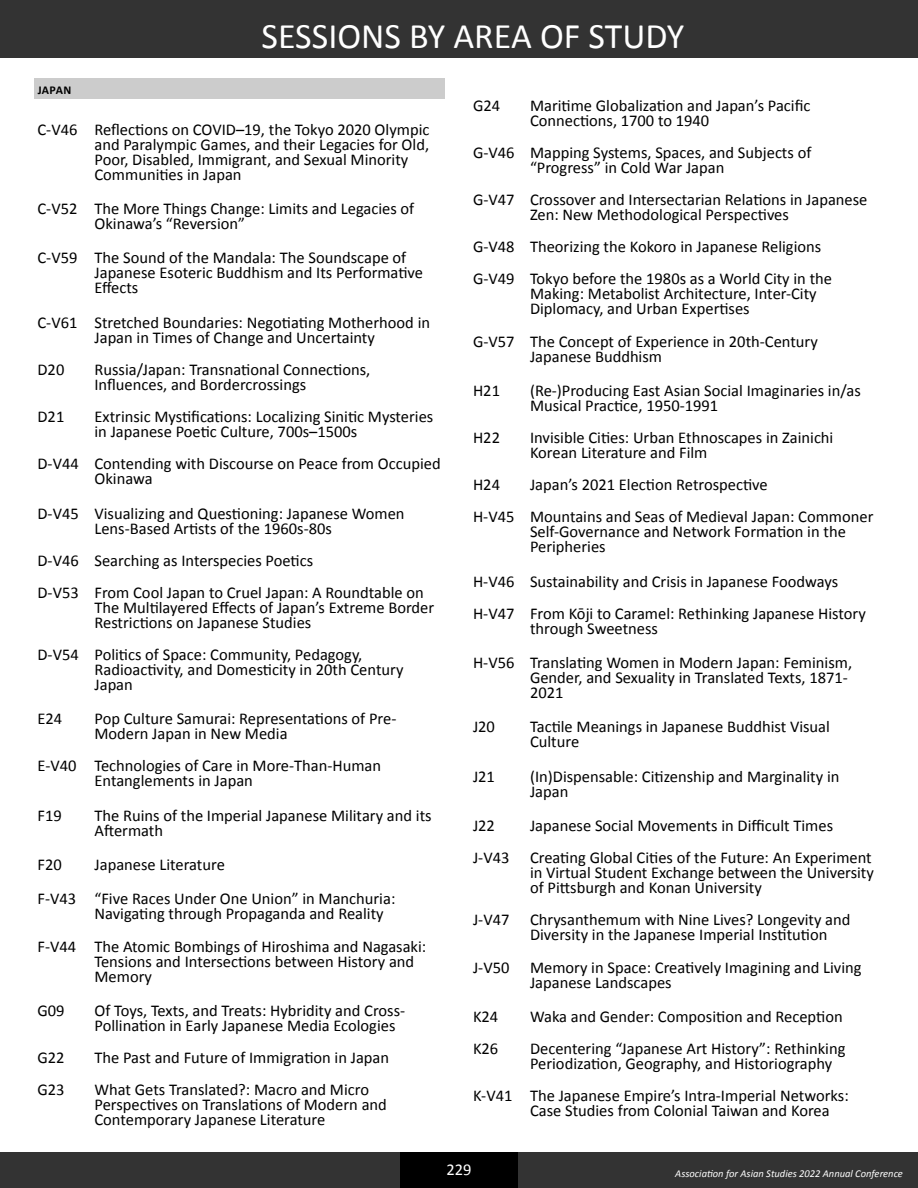
<style>
.page{position:relative;width:918px;height:1188px;background:#fff}
.page>*{position:absolute;margin:0;border:0;box-sizing:border-box;transform-origin:0 0}
.t1{font:36px "Calibri";color:#fff}
.Participant_Title{font:16.5px/15px "Calibri";color:#000}
.t2{font:16.5px "Calibri";color:#fff}
.Participant_Title-2{font:700 12px "Calibri";letter-spacing:.03em;color:#000}
.t3{font:italic 10.5px "Calibri";color:#fff}
</style>
<div class="page">
<div style="left:0;top:0;width:918px;height:58px;background:#333"></div>
<div style="left:0;top:1152px;width:918px;height:36px;background:#333"></div>
<div style="left:400px;top:1152px;width:118px;height:36px;background:#000"></div>
<div style="left:34px;top:78px;width:412px;height:21px;background:#ccc"></div>
<h1 class="t1" style="left:262px;top:11px;width:424px">SESSIONS BY AREA OF STUDY</h1>
<p class="Participant_Title-2" style="left:38px;top:81px;width:35px">JAPAN</p>
<p class="Participant_Title" style="left:94px;top:121px;width:336px;text-indent:-57px">C-V46 Reflections on COVID–19, the Tokyo 2020 Olympic and Paralympic Games, and their Legacies for Old, Poor, Disabled, Immigrant, and Sexual Minority Communities in Japan</p>
<p class="Participant_Title" style="left:94px;top:201px;width:321px;text-indent:-57px">C-V52 The More Things Change: Limits and Legacies of<br>Okinawa’s “Reversion”</p>
<p class="Participant_Title" style="left:94px;top:250px;width:330px;text-indent:-57px">C-V59 The Sound of the Mandala: The Soundscape of<br>Japanese Esoteric Buddhism and Its Performative<br>Effects</p>
<p class="Participant_Title" style="left:38px;top:314px;width:394px;text-align:center">C-V61 Stretched Boundaries: Negotiating Motherhood in<br>Japan in Times of Change and Uncertainty</p>
<p class="Participant_Title" style="left:38px;top:361px;width:28px">D20</p>
<p class="Participant_Title" style="left:94px;top:361px;width:277px">Russia/Japan: Transnational Connections,<br>Influences, and Bordercrossings</p>
<p class="Participant_Title" style="left:38px;top:409px;width:28px">D21</p>
<p class="Participant_Title" style="left:94px;top:409px;width:340px">Extrinsic Mystifications: Localizing Sinitic Mysteries in Japanese Poetic Culture, 700s–1500s</p>
<p class="Participant_Title" style="left:94px;top:456px;width:348px;text-indent:-57px">D-V44 Contending with Discourse on Peace from Occupied<br>Okinawa</p>
<p class="Participant_Title" style="left:94px;top:505px;width:312px;text-indent:-57px">D-V45 Visualizing and Questioning: Japanese Women<br>Lens-Based Artists of the 1960s-80s</p>
<p class="Participant_Title" style="left:38px;top:552px;width:277px">D-V46 Searching as Interspecies Poetics</p>
<p class="Participant_Title" style="left:94px;top:584px;width:341px;text-indent:-57px">D-V53 From Cool Japan to Cruel Japan: A Roundtable on<br>The Multilayered Effects of Japan’s Extreme Border<br>Restrictions on Japanese Studies</p>
<p class="Participant_Title" style="left:94px;top:647px;width:311px;text-indent:-57px">D-V54 Politics of Space: Community, Pedagogy,<br>Radioactivity, and Domesticity in 20th Century<br>Japan</p>
<p class="Participant_Title" style="left:38px;top:711px;width:26px">E24</p>
<p class="Participant_Title" style="left:94px;top:711px;width:303px">Pop Culture Samurai: Representations of Pre-<br>Modern Japan in New Media</p>
<p class="Participant_Title" style="left:94px;top:758px;width:288px;text-indent:-57px">E-V40 Technologies of Care in More-Than-Human<br>Entanglements in Japan</p>
<p class="Participant_Title" style="left:38px;top:807px;width:26px">F19</p>
<p class="Participant_Title" style="left:94px;top:807px;width:339px">The Ruins of the Imperial Japanese Military and its<br>Aftermath</p>
<p class="Participant_Title" style="left:38px;top:857px;width:26px">F20</p>
<p class="Participant_Title" style="left:95px;top:857px;width:132px">Japanese Literature</p>
<p class="Participant_Title" style="left:94px;top:891px;width:302px;text-indent:-57px">F-V43 “Five Races Under One Union” in Manchuria:<br>Navigating through Propaganda and Reality</p>
<p class="Participant_Title" style="left:94px;top:938px;width:333px;text-indent:-57px">F-V44 The Atomic Bombings of Hiroshima and Nagasaki:<br>Tensions and Intersections between History and<br>Memory</p>
<p class="Participant_Title" style="left:38px;top:1003px;width:29px">G09</p>
<p class="Participant_Title" style="left:94px;top:1003px;width:312px">Of Toys, Texts, and Treats: Hybridity and Cross-<br>Pollination in Early Japanese Media Ecologies</p>
<p class="Participant_Title" style="left:38px;top:1050px;width:29px">G22</p>
<p class="Participant_Title" style="left:95px;top:1050px;width:296px">The Past and Future of Immigration in Japan</p>
<p class="Participant_Title" style="left:38px;top:1082px;width:29px">G23</p>
<p class="Participant_Title" style="left:94px;top:1082px;width:294px">What Gets Translated?: Macro and Micro<br>Perspectives on Translations of Modern and<br>Contemporary Japanese Literature</p>
<p class="Participant_Title" style="left:473px;top:97px;width:29px">G24</p>
<p class="Participant_Title" style="left:530px;top:97px;width:282px">Maritime Globalization and Japan’s Pacific<br>Connections, 1700 to 1940</p>
<p class="Participant_Title" style="left:530px;top:145px;width:283px;text-indent:-57px">G-V46 Mapping Systems, Spaces, and Subjects of “Progress” in Cold War Japan</p>
<p class="Participant_Title" style="left:530px;top:192px;width:339px;text-indent:-57px">G-V47 Crossover and Intersectarian Relations in Japanese<br>Zen: New Methodological Perspectives</p>
<p class="Participant_Title" style="left:473px;top:239px;width:350px">G-V48 Theorizing the Kokoro in Japanese Religions</p>
<p class="Participant_Title" style="left:530px;top:271px;width:304px;text-indent:-57px">G-V49 Tokyo before the 1980s as a World City in the<br>Making: Metabolist Architecture, Inter-City<br>Diplomacy, and Urban Expertises</p>
<p class="Participant_Title" style="left:530px;top:333px;width:289px;text-indent:-57px">G-V57 The Concept of Experience in 20th-Century<br>Japanese Buddhism</p>
<p class="Participant_Title" style="left:473px;top:382px;width:29px">H21</p>
<p class="Participant_Title" style="left:530px;top:382px;width:332px">(Re-)Producing East Asian Social Imaginaries in/as<br>Musical Practice, 1950-1991</p>
<p class="Participant_Title" style="left:473px;top:430px;width:29px">H22</p>
<p class="Participant_Title" style="left:530px;top:430px;width:305px">Invisible Cities: Urban Ethnoscapes in Zainichi<br>Korean Literature and Film</p>
<p class="Participant_Title" style="left:473px;top:477px;width:29px">H24</p>
<p class="Participant_Title" style="left:530px;top:477px;width:239px">Japan’s 2021 Election Retrospective</p>
<p class="Participant_Title" style="left:530px;top:509px;width:345px;text-indent:-57px">H-V45 Mountains and Seas of Medieval Japan: Commoner<br>Self-Governance and Network Formation in the<br>Peripheries</p>
<p class="Participant_Title" style="left:473px;top:573px;width:367px">H-V46 Sustainability and Crisis in Japanese Foodways</p>
<p class="Participant_Title" style="left:530px;top:605px;width:337px;text-indent:-57px">H-V47 From Kōji to Caramel: Rethinking Japanese History through Sweetness</p>
<p class="Participant_Title" style="left:530px;top:655px;width:324px;text-indent:-57px">H-V56 Translating Women in Modern Japan: Feminism,<br>Gender, and Sexuality in Translated Texts, 1871-<br>2021</p>
<p class="Participant_Title" style="left:473px;top:719px;width:23px">J20</p>
<p class="Participant_Title" style="left:530px;top:719px;width:301px">Tactile Meanings in Japanese Buddhist Visual<br>Culture</p>
<p class="Participant_Title" style="left:473px;top:768px;width:23px">J21</p>
<p class="Participant_Title" style="left:530px;top:768px;width:311px">(In)Dispensable: Citizenship and Marginality in<br>Japan</p>
<p class="Participant_Title" style="left:473px;top:818px;width:23px">J22</p>
<p class="Participant_Title" style="left:530px;top:818px;width:305px">Japanese Social Movements in Difficult Times</p>
<p class="Participant_Title" style="left:530px;top:850px;width:345px;text-indent:-57px">J-V43 Creating Global Cities of the Future: An Experiment in Virtual Student Exchange between the University of Pittsburgh and Konan University</p>
<p class="Participant_Title" style="left:530px;top:912px;width:322px;text-indent:-57px">J-V47 Chrysanthemum with Nine Lives? Longevity and<br>Diversity in the Japanese Imperial Institution</p>
<p class="Participant_Title" style="left:530px;top:959px;width:333px;text-indent:-57px">J-V50 Memory in Space: Creatively Imagining and Living<br>Japanese Landscapes</p>
<p class="Participant_Title" style="left:473px;top:1009px;width:27px">K24</p>
<p class="Participant_Title" style="left:530px;top:1009px;width:314px">Waka and Gender: Composition and Reception</p>
<p class="Participant_Title" style="left:473px;top:1041px;width:27px">K26</p>
<p class="Participant_Title" style="left:530px;top:1041px;width:317px">Decentering “Japanese Art History”: Rethinking<br>Periodization, Geography, and Historiography</p>
<p class="Participant_Title" style="left:530px;top:1088px;width:320px;text-indent:-57px">K-V41 The Japanese Empire’s Intra-Imperial Networks:<br>Case Studies from Colonial Taiwan and Korea</p>
<p class="t2" style="left:446px;top:1158px;width:27px">229</p>
<p class="t3" style="left:675px;top:1166px;width:229px">Association for Asian Studies 2022 Annual Conference</p>
</div>
